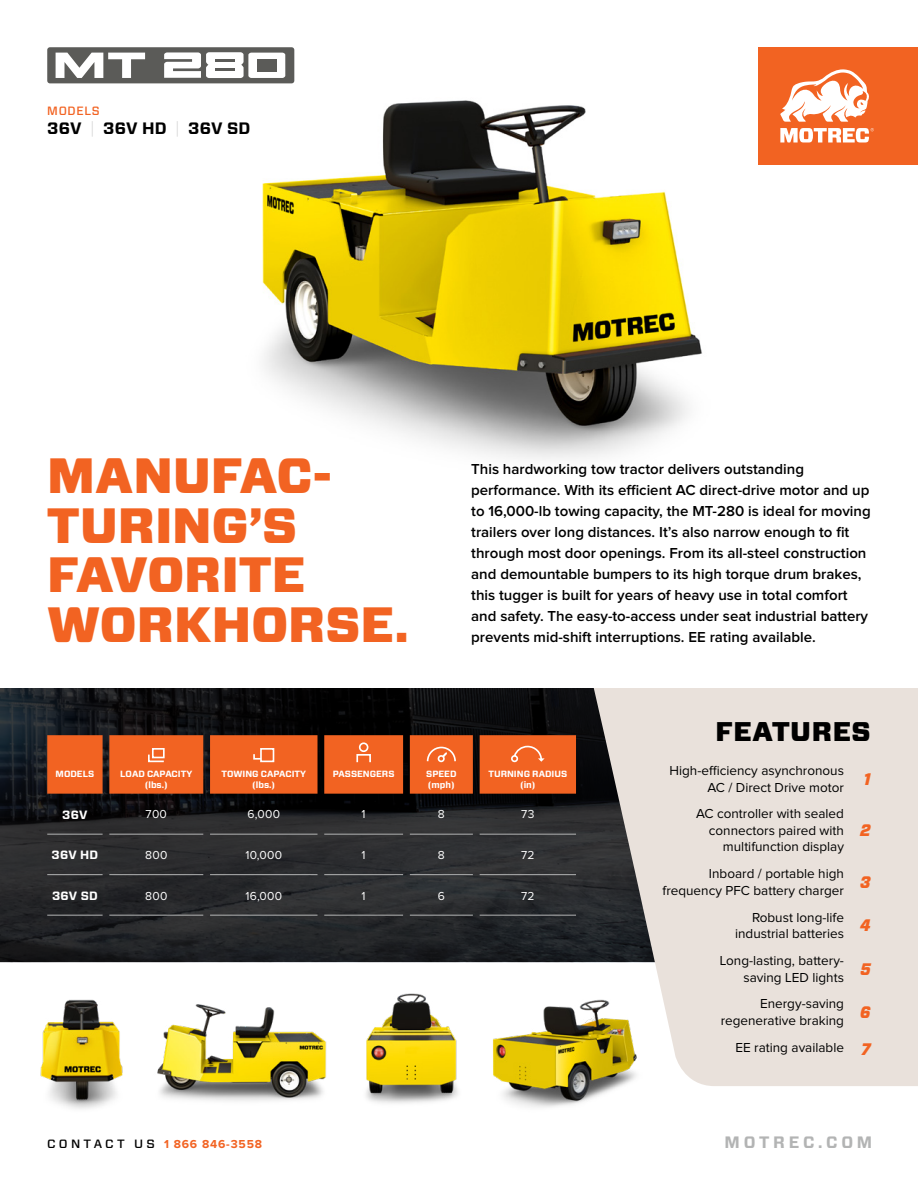
<style>
.page{position:relative;width:918px;height:1188px;background:#fff}
.page>*{position:absolute;margin:0;border:0;box-sizing:border-box;transform-origin:0 0}
.t1{font:900 49.5px/49.5px "Forza";letter-spacing:-.005em;color:#f26322}
.t2{font:900 27px "Forza";letter-spacing:.02em;color:#000}
.t3{font:italic 900 16.65px "Forza";color:#f26322;scale:.9 1}
.t4{font:700 16.5px "Forza";letter-spacing:.01em;color:#000}
.t5{font:700 16.5px "Forza";letter-spacing:.225em;color:#b3b4b4}
.t6{font:600 15px/21px "Proxima Nova";color:#000}
.t7{font:13.5px/16.5px "Proxima Nova";color:#000}
.t8{font:12px "Proxima Nova";letter-spacing:.02em;color:#fff}
.t9{font:700 12px "Proxima Nova";letter-spacing:.07em;color:#f26322}
.t10{font:700 12px "Forza";letter-spacing:.02em;color:#fff}
.t11{font:500 12px "Forza";letter-spacing:.06em;color:#f26322}
.t12{font:700 9px/10.5px "Forza";color:#fff;text-align:center}
.s1{font-weight:100;color:#b3b4b4}
.s2{font-family:"Forza";font-weight:900;font-style:italic;font-size:16.65px;color:#f26322}
.s3{font-family:"Forza";font-weight:500;color:#000}
</style>
<div class="page">
<img style="left:207px;top:83px;width:495px;height:377px">
<img style="left:0;top:688px;width:581px;height:259px">
<svg style="left:581px;top:688px;width:337px;height:398px;background:#d6cfca"></svg>
<img style="left:0;top:937px;width:229px;height:172px">
<img style="left:107px;top:943px;width:171px;height:166px">
<img style="left:278px;top:937px;width:274px;height:167px">
<img style="left:445px;top:947px;width:233px;height:161px">
<div style="left:758px;top:47px;width:160px;height:118px;background:#f26322"></div>
<svg style="left:780px;top:69px;width:89px;height:53px"></svg>
<svg style="left:780px;top:128px;width:94px;height:14px"></svg>
<hr style="left:47px;top:834px;width:56px;height:1px;background:#b3b4b4">
<hr style="left:109px;top:834px;width:94px;height:1px;background:#b3b4b4">
<hr style="left:109px;top:874px;width:94px;height:1px;background:#b3b4b4">
<hr style="left:210px;top:834px;width:108px;height:1px;background:#b3b4b4">
<hr style="left:210px;top:874px;width:108px;height:1px;background:#b3b4b4">
<hr style="left:324px;top:834px;width:79px;height:1px;background:#b3b4b4">
<hr style="left:324px;top:874px;width:79px;height:1px;background:#b3b4b4">
<hr style="left:410px;top:834px;width:63px;height:1px;background:#b3b4b4">
<hr style="left:410px;top:874px;width:63px;height:1px;background:#b3b4b4">
<hr style="left:480px;top:834px;width:96px;height:1px;background:#b3b4b4">
<hr style="left:480px;top:874px;width:96px;height:1px;background:#b3b4b4">
<hr style="left:47px;top:874px;width:56px;height:1px;background:#b3b4b4">
<hr style="left:47px;top:915px;width:56px;height:1px;background:#b3b4b4">
<hr style="left:109px;top:915px;width:94px;height:1px;background:#b3b4b4">
<hr style="left:210px;top:915px;width:108px;height:1px;background:#b3b4b4">
<hr style="left:324px;top:915px;width:79px;height:1px;background:#b3b4b4">
<hr style="left:410px;top:915px;width:63px;height:1px;background:#b3b4b4">
<hr style="left:480px;top:915px;width:96px;height:1px;background:#b3b4b4">
<svg style="left:47px;top:735px;width:529px;height:59px;background:#e15f24"></svg>
<svg style="left:47px;top:47px;width:247px;height:36px"></svg>
<div style="left:257px;top:59px;width:19px;height:12px;background:#5b5b58"></div>
<p class="t11" style="left:47px;top:102px;width:54px">MODELS</p>
<p class="t4" style="left:47px;top:117px;width:205px">36V <span class="s1">|</span> 36V HD <span class="s1">|</span> 36V SD</p>
<h1 class="t1" style="left:47px;top:452px;width:362px">MANUFAC-<br>TURING’S<br>FAVORITE<br>WORKHORSE.</h1>
<p class="t6" style="left:471px;top:459px;width:401px">This hardworking tow tractor delivers outstanding performance. With its efficient AC direct-drive motor and up to 16,000-lb towing capacity, the MT-280 is ideal for moving trailers over long distances. It’s also narrow enough to fit through most door openings. From its all-steel construction and demountable bumpers to its high torque drum brakes, this tugger is built for years of heavy use in total comfort and safety. The easy-to-access under seat industrial battery prevents mid-shift interruptions. EE rating available.</p>
<p class="t12" style="left:56px;top:769px;width:40px">MODELS</p>
<p class="t12" style="left:120px;top:769px;width:73px">LOAD CAPACITY (lbs.)</p>
<p class="t12" style="left:221px;top:769px;width:86px">TOWING CAPACITY (lbs.)</p>
<p class="t12" style="left:333px;top:769px;width:63px">PASSENGERS</p>
<p class="t12" style="left:426px;top:769px;width:32px;text-align:left">SPEED (mph)</p>
<p class="t12" style="left:488px;top:769px;width:80px">TURNING RADIUS (in)</p>
<p class="t10" style="left:62px;top:806px;width:27px">36V</p>
<p class="t8" style="left:146px;top:809px;width:23px">700</p>
<p class="t8" style="left:248px;top:809px;width:34px">6,000</p>
<p class="t8" style="left:362px;top:809px;width:6px">1</p>
<p class="t8" style="left:438px;top:809px;width:8px">8</p>
<p class="t8" style="left:521px;top:809px;width:15px">73</p>
<p class="t10" style="left:52px;top:847px;width:48px">36V HD</p>
<p class="t8" style="left:145px;top:850px;width:24px">800</p>
<p class="t8" style="left:245px;top:850px;width:38px">10,000</p>
<p class="t8" style="left:362px;top:850px;width:6px">1</p>
<p class="t8" style="left:438px;top:850px;width:8px">8</p>
<p class="t8" style="left:521px;top:850px;width:15px">72</p>
<p class="t10" style="left:52px;top:888px;width:47px">36V SD</p>
<p class="t8" style="left:145px;top:890px;width:24px">800</p>
<p class="t8" style="left:245px;top:890px;width:38px">16,000</p>
<p class="t8" style="left:362px;top:890px;width:6px">1</p>
<p class="t8" style="left:438px;top:890px;width:9px">6</p>
<p class="t8" style="left:521px;top:890px;width:15px">72</p>
<h2 class="t2" style="left:716px;top:713px;width:157px">FEATURES</h2>
<p class="t7" style="left:707px;top:763px;width:165px;text-indent:-38px">High-efficiency asynchronous<br>AC / Direct Drive motor <sup>1</sup></p>
<p class="t7" style="left:696px;top:806px;width:149px;text-align:right">AC controller with sealed connectors paired with multifunction display</p>
<p class="t3" style="left:860px;top:819px;width:13px">2</p>
<p class="t7" style="left:663px;top:866px;width:210px;text-indent:46px">Inboard / portable high frequency PFC battery charger <sup>3</sup></p>
<p class="t7" style="left:735px;top:910px;width:137px;text-indent:17px">Robust long-life industrial batteries <sup>4</sup></p>
<p class="t7" style="left:743px;top:953px;width:129px;text-indent:-24px">Long-lasting, battery&shy;saving LED lights <sup>5</sup></p>
<p class="t7" style="left:721px;top:996px;width:152px;text-indent:39px">Energy-saving regenerative braking <sup>6</sup></p>
<p class="t7" style="left:735px;top:1040px;width:137px">EE rating available <span class="s2">7</span></p>
<p class="t9" style="left:47px;top:1138px;width:216px"><span class="s3">C O N TA C T U S</span> 1 866 846-3558</p>
<p class="t5" style="left:725px;top:1131px;width:149px">MOTREC.COM</p>
</div>
